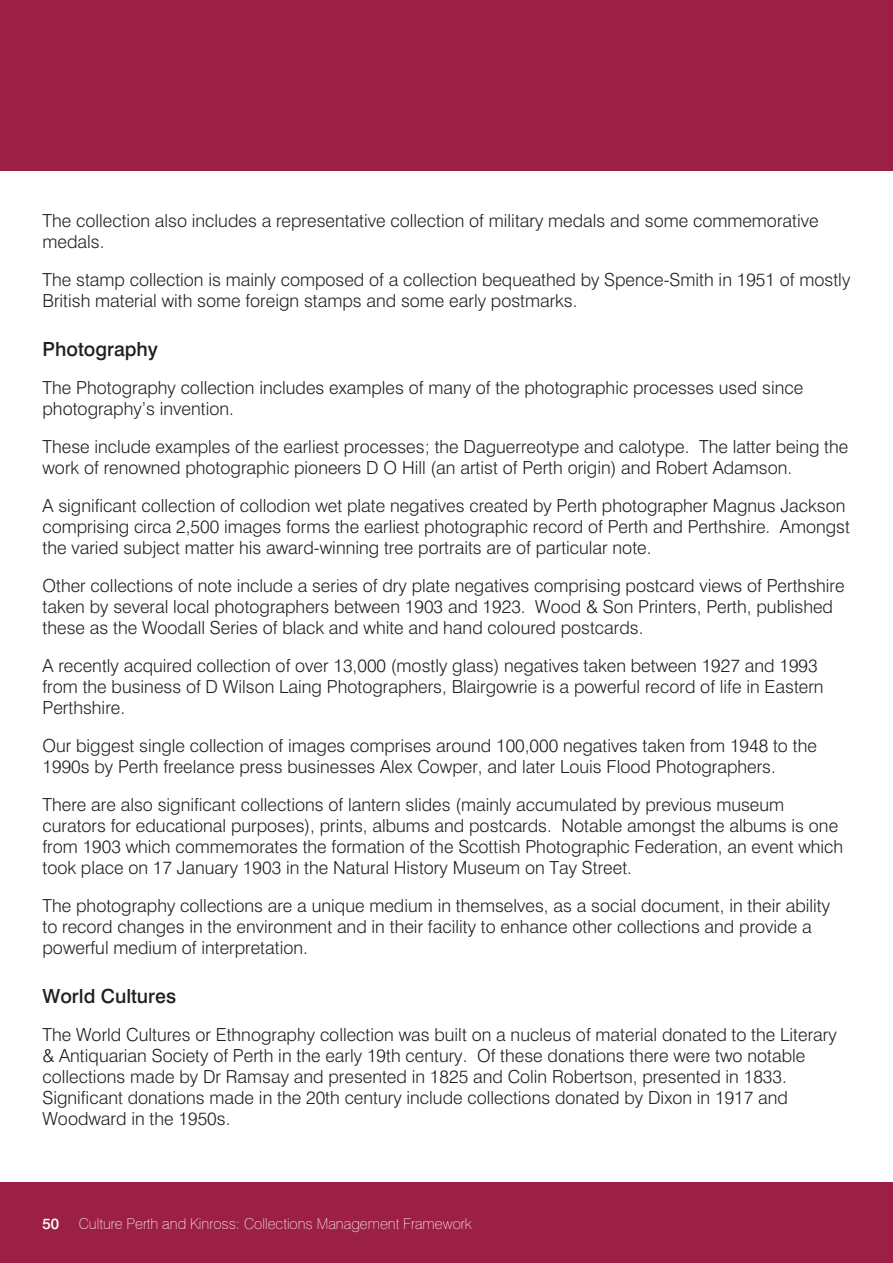
<style>
.page{position:relative;width:893px;height:1263px;background:#fff}
.page>*{position:absolute;margin:0;border:0;box-sizing:border-box;transform-origin:0 0}
.t1{font:500 19.5px "Swiss 721 BT";color:#231f20}
.t2{font:300 18px/21px "Swiss 721 BT";color:#231f20}
.t3{font:100 15px "Swiss 721 BT";color:#fff}
.t4{font:500 15px "Swiss 721 BT";color:#fff}
</style>
<div class="page">
<div style="left:0;top:1182px;width:893px;height:81px;background:#9c2046"></div>
<div style="left:0;top:0;width:893px;height:170px;background:#9c2046"></div>
<p class="t2" style="left:43px;top:210px;width:778px">The collection also includes a representative collection of military medals and some commemorative medals.</p>
<p class="t2" style="left:43px;top:269px;width:809px">The stamp collection is mainly composed of a collection bequeathed by Spence-Smith in 1951 of mostly<br>British material with some foreign stamps and some early postmarks.</p>
<p class="t1" style="left:43px;top:337px;width:117px">Photography</p>
<p class="t2" style="left:43px;top:377px;width:762px">The Photography collection includes examples of many of the photographic processes used since photography’s invention.</p>
<p class="t2" style="left:43px;top:436px;width:807px">These include examples of the earliest processes; the Daguerreotype and calotype. The latter being the work of renowned photographic pioneers D O Hill (an artist of Perth origin) and Robert Adamson.</p>
<p class="t2" style="left:43px;top:495px;width:809px">A significant collection of collodion wet plate negatives created by Perth photographer Magnus Jackson comprising circa 2,500 images forms the earliest photographic record of Perth and Perthshire. Amongst the varied subject matter his award-winning tree portraits are of particular note.</p>
<p class="t2" style="left:43px;top:575px;width:804px">Other collections of note include a series of dry plate negatives comprising postcard views of Perthshire taken by several local photographers between 1903 and 1923. Wood &amp; Son Printers, Perth, published these as the Woodall Series of black and white and hand coloured postcards.</p>
<p class="t2" style="left:43px;top:655px;width:783px">A recently acquired collection of over 13,000 (mostly glass) negatives taken between 1927 and 1993 from the business of D Wilson Laing Photographers, Blairgowrie is a powerful record of life in Eastern<br>Perthshire.</p>
<p class="t2" style="left:43px;top:735px;width:776px">Our biggest single collection of images comprises around 100,000 negatives taken from 1948 to the<br>1990s by Perth freelance press businesses Alex Cowper, and later Louis Flood Photographers.</p>
<p class="t2" style="left:43px;top:794px;width:802px">There are also significant collections of lantern slides (mainly accumulated by previous museum curators for educational purposes), prints, albums and postcards. Notable amongst the albums is one from 1903 which commemorates the formation of the Scottish Photographic Federation, an event which took place on 17 January 1903 in the Natural History Museum on Tay Street.</p>
<p class="t2" style="left:43px;top:895px;width:789px">The photography collections are a unique medium in themselves, as a social document, in their ability to record changes in the environment and in their facility to enhance other collections and provide a powerful medium of interpretation.</p>
<p class="t1" style="left:43px;top:984px;width:135px">World Cultures</p>
<p class="t2" style="left:43px;top:1024px;width:796px">The World Cultures or Ethnography collection was built on a nucleus of material donated to the Literary &amp; Antiquarian Society of Perth in the early 19th century. Of these donations there were two notable collections made by Dr Ramsay and presented in 1825 and Colin Robertson, presented in 1833.<br>Significant donations made in the 20th century include collections donated by Dixon in 1917 and Woodward in the 1950s.</p>
<p class="t4" style="left:43px;top:1214px;width:18px">50</p>
<p class="t3" style="left:79px;top:1214px;width:395px">Culture Perth and Kinross: Collections Management Framework</p>
</div>
